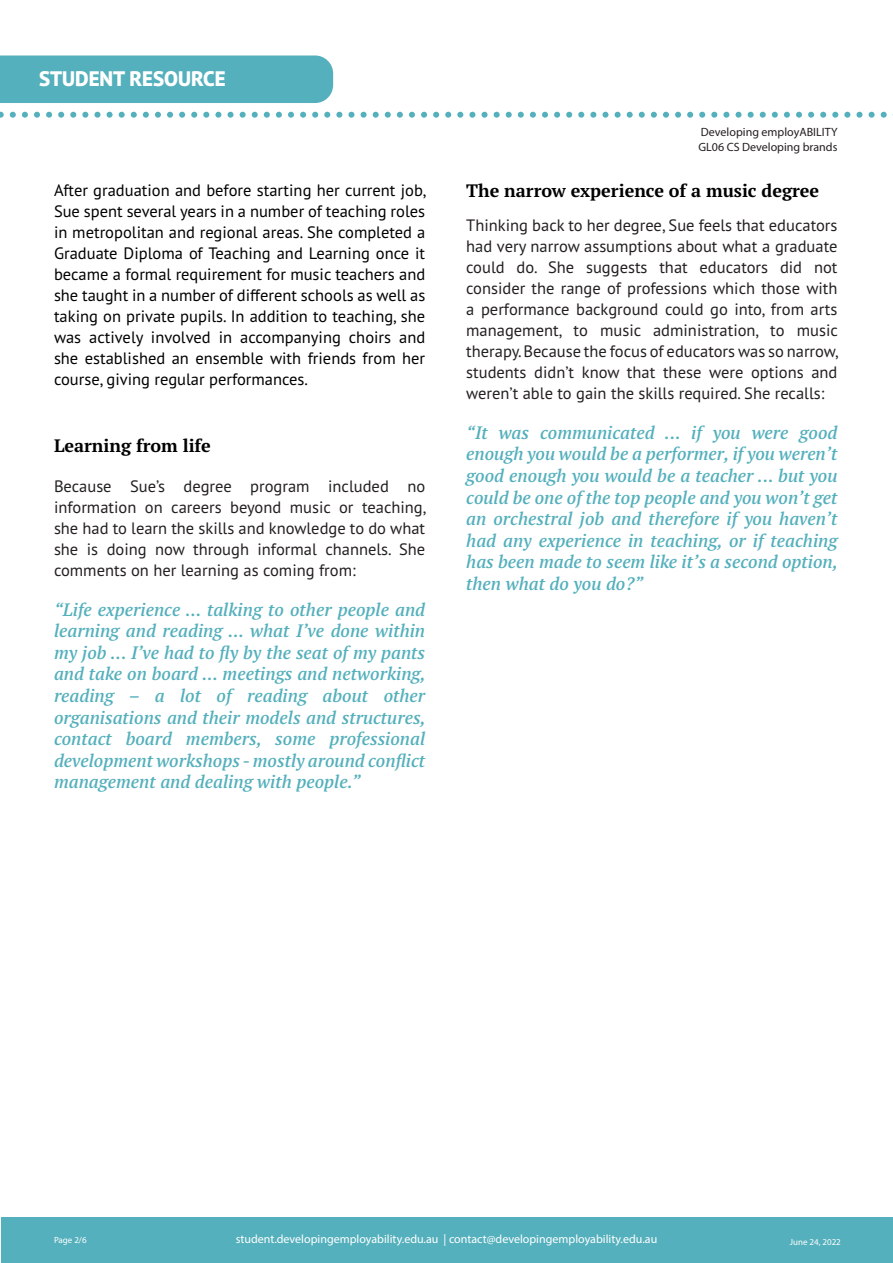
<style>
.page{position:relative;width:893px;height:1263px;background:#fff}
.page>*{position:absolute;margin:0;border:0;box-sizing:border-box;transform-origin:0 0}
.t1{font:800 21px "PT Sans Pro";color:#fff}
.LL_-_Quote_in_text{font:italic 600 18px/21.6px "PT Serif Pro";color:#54b0bc;text-align:justify}
.LL_-_Subheading{font:700 18px "PT Serif Pro";color:#000}
.LL_-_Body_Black{font:16.5px/21px "PT Sans Pro";color:#231f20;text-align:justify}
.LL_-_Body_Black-2{font:16.5px/21px "PT Sans Pro";color:#000;text-align:justify}
.t2{font:12px "Myriad Pro";color:#fff}
.t3{font:12px/14.4px "Myriad Pro";color:#231f20}
.t4{font:9px "Myriad Pro";color:#fff}
</style>
<div class="page">
<div style="left:0;top:56px;width:333px;height:47px;background:#54b0bc"></div>
<svg style="left:0;top:112px;width:893px;height:6px"></svg>
<div style="left:1px;top:1217px;width:892px;height:46px;background:#54b0bc"></div>
<p class="t1" style="left:39px;top:65px;width:188px">STUDENT RESOURCE</p>
<p class="LL_-_Body_Black-2" style="left:54px;top:179px;width:374px">After graduation and before starting her current job, Sue spent several years in a number of teaching roles in metropolitan and regional areas. She completed a Graduate Diploma of Teaching and Learning once it became a formal requirement for music teachers and she taught in a number of different schools as well as taking on private pupils. In addition to teaching, she was actively involved in accompanying choirs and she established an ensemble with friends from her course, giving regular performances.</p>
<p class="LL_-_Subheading" style="left:54px;top:434px;width:158px">Learning from life</p>
<p class="LL_-_Body_Black" style="left:54px;top:475px;width:374px">Because Sue’s degree program included no information on careers beyond music or teaching, she had to learn the skills and knowledge to do what she is doing now through informal channels. She comments on her learning as coming from:</p>
<p class="LL_-_Quote_in_text" style="left:54px;top:598px;width:373px">“Life experience ... talking to other people and learning and reading ... what I’ve done within my job ... I’ve had to fly by the seat of my pants and take on board ... meetings and networking, reading – a lot of reading about other organisations and their models and structures, contact board members, some professional development workshops - mostly around conflict management and dealing with people.”</p>
<p class="t3" style="left:698px;top:125px;width:141px">Developing employABILITY<br>GL06 CS Developing brands</p>
<p class="LL_-_Subheading" style="left:466px;top:179px;width:354px">The narrow experience of a music degree</p>
<p class="LL_-_Body_Black" style="left:466px;top:214px;width:374px">Thinking back to her degree, Sue feels that educators had very narrow assumptions about what a graduate could do. She suggests that educators did not consider the range of professions which those with a performance background could go into, from arts management, to music administration, to music therapy. Because the focus of educators was so narrow, students didn’t know that these were options and weren’t able to gain the skills required. She recalls:</p>
<p class="LL_-_Quote_in_text" style="left:466px;top:421px;width:373px">“It was communicated ... if you were good enough you would be a performer, if you weren’t good enough you would be a teacher ... but you could be one of the top people and you won’t get an orchestral job and therefore if you haven’t had any experience in teaching, or if teaching has been made to seem like it’s a second option, then what do you do?”</p>
<p class="t4" style="left:54px;top:1234px;width:34px">Page 2/6</p>
<p class="t2" style="left:236px;top:1231px;width:423px">student.developingemployability.edu.au | contact@developingemployability.edu.au</p>
<p class="t4" style="left:790px;top:1236px;width:53px">June 24, 2022</p>
</div>
